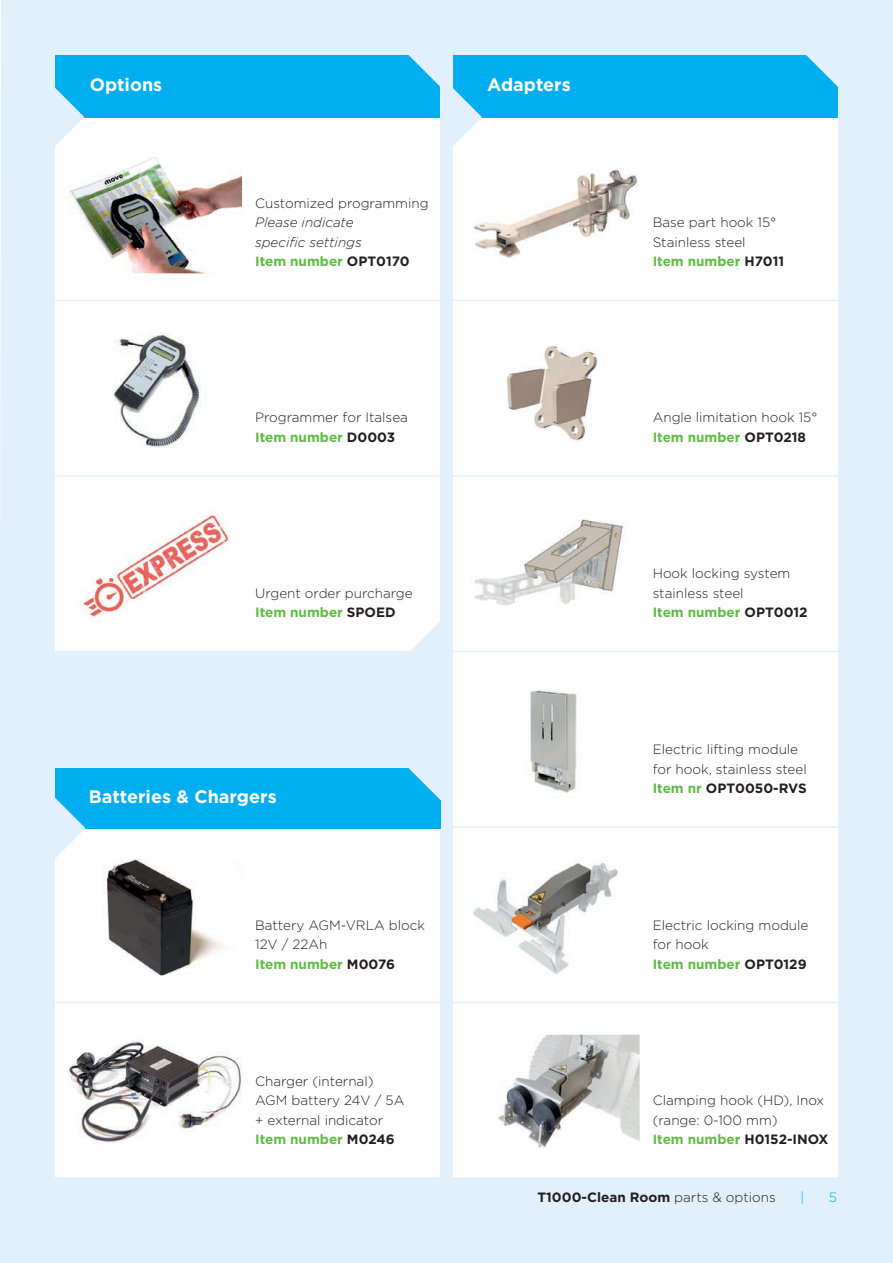
<style>
.page{position:relative;width:893px;height:1263px;background:#e1f0fa}
.page>*{position:absolute;margin:0;border:0;box-sizing:border-box;transform-origin:0 0}
.t1{font:700 18px "Gotham";color:#fff}
.t2{font:300 13.5px/19.5px "Gotham";color:#231f20}
.t3{font:italic 300 13.5px/19.5px "Gotham";color:#231f20}
.t4{font:700 13.5px "Gotham";color:#231f20}
.t5{font:300 13.5px "Gotham";color:#00aeef}
.s1{font-weight:700;font-style:normal;color:#60bb46}
.s2{font-weight:700;font-style:normal}
.s3{font-weight:700;color:#60bb46}
.s4{font-weight:700}
.s5{font-weight:300}
</style>
<div class="page">
<div style="left:55px;top:56px;width:385px;height:1122px;background:#fff"></div>
<div style="left:453px;top:55px;width:385px;height:1123px;background:#fff"></div>
<div style="left:55px;top:55px;width:385px;height:62px;background:#00aeef"></div>
<div style="left:453px;top:55px;width:385px;height:62px;background:#00aeef"></div>
<svg style="left:46px;top:79px;width:38px;height:76px"></svg>
<svg style="left:404px;top:13px;width:78px;height:142px"></svg>
<svg style="left:802px;top:13px;width:38px;height:76px"></svg>
<hr style="left:55px;top:300px;width:385px;height:1px;background:#e1f0fa">
<hr style="left:55px;top:475px;width:385px;height:2px;background:#e1f0fa">
<hr style="left:55px;top:651px;width:385px;height:1px;background:#e1f0fa">
<hr style="left:55px;top:1002px;width:385px;height:1px;background:#e1f0fa">
<hr style="left:55px;top:1177px;width:385px;height:2px;background:#e1f0fa">
<img style="left:68px;top:157px;width:174px;height:116px">
<img style="left:113px;top:334px;width:88px;height:114px">
<img style="left:80px;top:515px;width:150px;height:107px">
<img style="left:104px;top:859px;width:121px;height:116px">
<img style="left:68px;top:1040px;width:174px;height:104px">
<hr style="left:453px;top:300px;width:385px;height:1px;background:#e1f0fa">
<hr style="left:453px;top:475px;width:385px;height:2px;background:#e1f0fa">
<hr style="left:453px;top:651px;width:385px;height:1px;background:#e1f0fa">
<hr style="left:453px;top:826px;width:385px;height:2px;background:#e1f0fa">
<hr style="left:453px;top:1002px;width:385px;height:1px;background:#e1f0fa">
<hr style="left:453px;top:1177px;width:385px;height:2px;background:#e1f0fa">
<img style="left:474px;top:169px;width:165px;height:89px">
<img style="left:507px;top:345px;width:91px;height:96px">
<img style="left:474px;top:519px;width:151px;height:87px">
<img style="left:530px;top:690px;width:47px;height:103px">
<img style="left:473px;top:861px;width:146px;height:113px">
<img style="left:498px;top:1035px;width:142px;height:114px">
<div style="left:55px;top:766px;width:385px;height:62px;background:#00aeef"></div>
<svg style="left:47px;top:790px;width:38px;height:76px"></svg>
<svg style="left:403px;top:620px;width:39px;height:181px"></svg>
<div style="left:51px;top:653px;width:358px;height:115px;background:#e1f0fa"></div>
<div style="left:485px;top:1186px;width:303px;height:26px;background:#e1f0fa"></div>
<div style="left:248px;top:147px;width:186px;height:29px;background:#fff"></div>
<h1 class="t1" style="left:90px;top:73px;width:74px">Options</h1>
<h1 class="t1" style="left:487px;top:73px;width:85px">Adapters</h1>
<p class="t2" style="left:255px;top:193px;width:175px">Customized programming</p>
<p class="t3" style="left:255px;top:213px;width:156px">Please indicate<br>specific settings<br><span class="s1">Item number</span> <span class="s2">OPT0170</span></p>
<p class="t2" style="left:255px;top:408px;width:154px">Programmer for Italsea<br><span class="s3">Item number</span> <span class="s4">D0003</span></p>
<p class="t2" style="left:255px;top:583px;width:159px">Urgent order purcharge<br><span class="s3">Item number</span> <span class="s4">SPOED</span></p>
<h1 class="t1" style="left:89px;top:785px;width:189px">Batteries &amp; Chargers</h1>
<p class="t2" style="left:255px;top:915px;width:171px">Battery AGM-VRLA block<br>12V / 22Ah<br><span class="s3">Item number</span> <span class="s4">M0076</span></p>
<p class="t2" style="left:255px;top:1071px;width:151px">Charger (internal)<br>AGM battery 24V / 5A + external indicator<br><span class="s3">Item number</span> <span class="s4">M0246</span></p>
<p class="t2" style="left:653px;top:213px;width:133px">Base part hook 15°<br>Stainless steel<br><span class="s3">Item number</span> <span class="s4">H7011</span></p>
<p class="t2" style="left:653px;top:408px;width:166px">Angle limitation hook 15°<br><span class="s3">Item number</span> <span class="s4">OPT0218</span></p>
<p class="t2" style="left:653px;top:564px;width:156px">Hook locking system stainless steel<br><span class="s3">Item number</span> <span class="s4">OPT0012</span></p>
<p class="t2" style="left:653px;top:739px;width:155px">Electric lifting module for hook, stainless steel<br><span class="s3">Item nr</span> <span class="s4">OPT0050-RVS</span></p>
<p class="t2" style="left:653px;top:915px;width:157px">Electric locking module for hook<br><span class="s3">Item number</span> <span class="s4">OPT0129</span></p>
<p class="t2" style="left:653px;top:1090px;width:177px">Clamping hook (HD), Inox (range: 0-100 mm)<br><span class="s3">Item number</span> <span class="s4">H0152-INOX</span></p>
<p class="t4" style="left:538px;top:1188px;width:240px">T1000-Clean Room <span class="s5">parts &amp; options</span></p>
<p class="t5" style="left:801px;top:1189px;width:5px">|</p>
<p class="t5" style="left:829px;top:1189px;width:10px">5</p>
</div>
